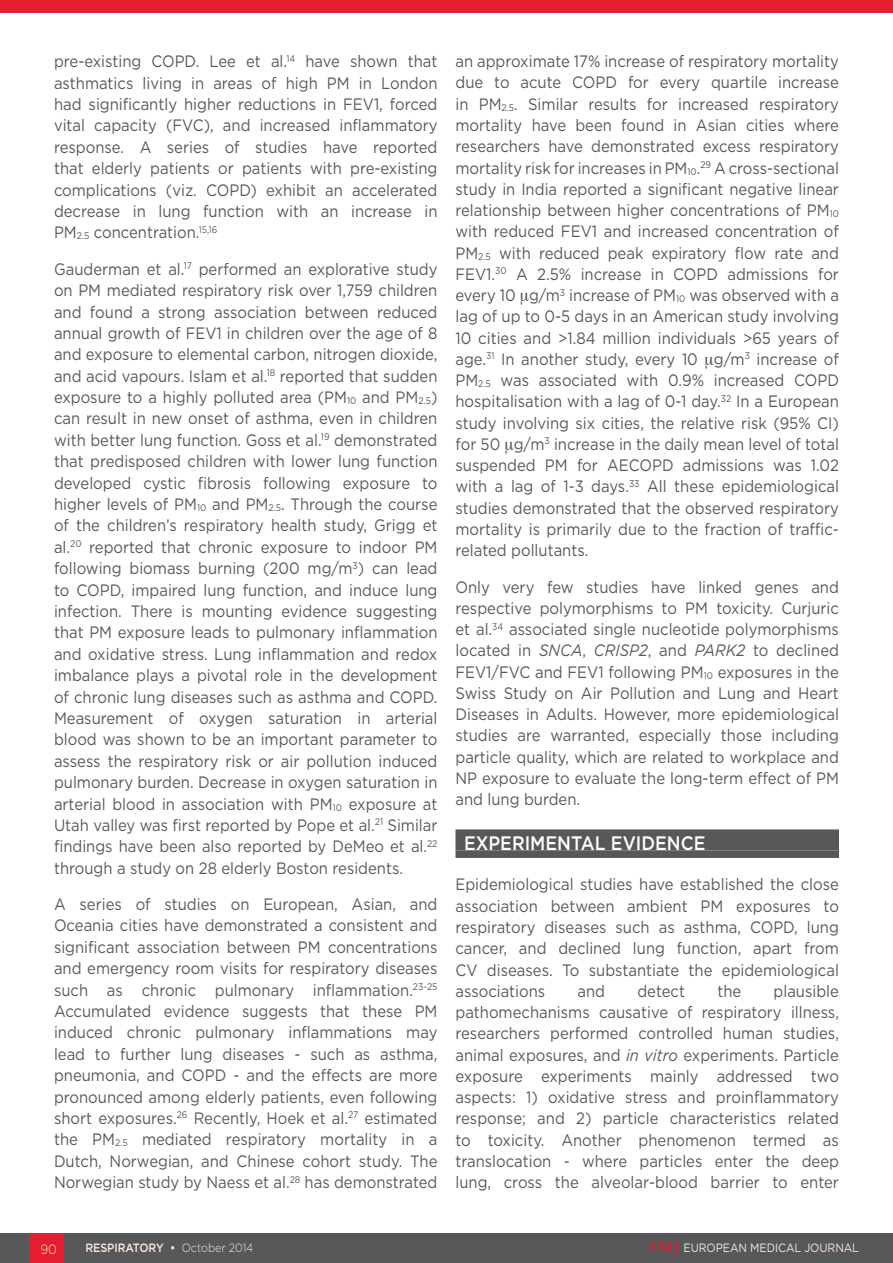
<style>
.page{position:relative;width:893px;height:1263px;background:#fff}
.page>*{position:absolute;margin:0;border:0;box-sizing:border-box;transform-origin:0 0}
.HEADING_1{font:500 19.5px "Gotham";color:#fff;scale:.9 1}
.TEXT_BODY{font:16.5px/21.5px "Gotham";color:#57585a;text-align:justify;scale:.9 1}
.t1{font:300 13.5px "Gotham";color:#fce7de;scale:.9 1}
.t2{font:12px "Gotham";letter-spacing:-.005em;color:#fce7de;scale:.9 1}
.t3{font:500 12px "Gotham";letter-spacing:-.005em;color:#fce7de;scale:.9 1}
.s1{font-size:9.6px}
.s2{font-style:italic}
.s3{font-weight:300}
.s4{font-family:"Palatino Linotype";font-weight:700;font-size:15px;color:#e41d2f}
</style>
<div class="page">
<div style="left:0;top:1233px;width:893px;height:30px;background:#57585a"></div>
<div style="left:30px;top:1233px;width:34px;height:30px;background:#e41d2f"></div>
<div style="left:455px;top:829px;width:384px;height:21px;background:#57585a"></div>
<div style="left:455px;top:850px;width:384px;height:8px;background:#57585a"></div>
<div style="left:0;top:0;width:893px;height:12px;background:#e41d2f"></div>
<p class="TEXT_BODY" style="left:54px;top:50px;width:428px">pre-existing COPD. Lee et al.<sup>14</sup> have shown that asthmatics living in areas of high PM in London had significantly higher reductions in FEV1, forced vital capacity (FVC), and increased inflammatory response. A series of studies have reported that elderly patients or patients with pre-existing complications (viz. COPD) exhibit an accelerated decrease in lung function with an increase in PM<span class="s1">2.5</span> concentration.<sup>15,16</sup></p>
<p class="TEXT_BODY" style="left:54px;top:258px;width:428px">Gauderman et al.<sup>17</sup> performed an explorative study on PM mediated respiratory risk over 1,759 children and found a strong association between reduced annual growth of FEV1 in children over the age of 8 and exposure to elemental carbon, nitrogen dioxide, and acid vapours. Islam et al.<sup>18</sup> reported that sudden exposure to a highly polluted area (PM<span class="s1">10</span> and PM<span class="s1">2.5</span>) can result in new onset of asthma, even in children with better lung function. Goss et al.<sup>19</sup> demonstrated that predisposed children with lower lung function developed cystic fibrosis following exposure to higher levels of PM<span class="s1">10</span> and PM<span class="s1">2.5</span>. Through the course of the children’s respiratory health study, Grigg et al.<sup>20</sup> reported that chronic exposure to indoor PM following biomass burning (200 mg/m<sup>3</sup>) can lead to COPD, impaired lung function, and induce lung infection. There is mounting evidence suggesting that PM exposure leads to pulmonary inflammation and oxidative stress. Lung inflammation and redox imbalance plays a pivotal role in the development of chronic lung diseases such as asthma and COPD.<br>Measurement of oxygen saturation in arterial blood was shown to be an important parameter to assess the respiratory risk or air pollution induced pulmonary burden. Decrease in oxygen saturation in arterial blood in association with PM<span class="s1">10</span> exposure at Utah valley was first reported by Pope et al.<sup>21</sup> Similar findings have been also reported by DeMeo et al.<sup>22 </sup>through a study on 28 elderly Boston residents.</p>
<p class="TEXT_BODY" style="left:54px;top:893px;width:428px">A series of studies on European, Asian, and Oceania cities have demonstrated a consistent and significant association between PM concentrations and emergency room visits for respiratory diseases such as chronic pulmonary inflammation.<sup>23-25<br></sup>Accumulated evidence suggests that these PM induced chronic pulmonary inflammations may lead to further lung diseases - such as asthma, pneumonia, and COPD - and the effects are more pronounced among elderly patients, even following short exposures.<sup>26</sup> Recently, Hoek et al.<sup>27</sup> estimated the PM<span class="s1">2.5</span> mediated respiratory mortality in a Dutch, Norwegian, and Chinese cohort study. The Norwegian study by Naess et al.<sup>28</sup> has demonstrated</p>
<p class="TEXT_BODY" style="left:455px;top:50px;width:428px">an approximate 17% increase of respiratory mortality due to acute COPD for every quartile increase in PM<span class="s1">2.5</span>. Similar results for increased respiratory mortality have been found in Asian cities where researchers have demonstrated excess respiratory mortality risk for increases in PM<span class="s1">10</span>.<sup>29</sup> A cross-sectional study in India reported a significant negative linear relationship between higher concentrations of PM<span class="s1">10 </span>with reduced FEV1 and increased concentration of PM<span class="s1">2.5</span> with reduced peak expiratory flow rate and FEV1.<sup>30</sup> A 2.5% increase in COPD admissions for every 10 g/m<sup>3</sup> increase of PM<span class="s1">10</span> was observed with a lag of up to 0-5 days in an American study involving 10 cities and &gt;1.84 million individuals &gt;65 years of age.<sup>31</sup> In another study, every 10 g/m<sup>3</sup> increase of PM<span class="s1">2.5</span> was associated with 0.9% increased COPD hospitalisation with a lag of 0-1 day.<sup>32</sup> In a European study involving six cities, the relative risk (95% CI) for 50 g/m<sup>3</sup> increase in the daily mean level of total suspended PM for AECOPD admissions was 1.02 with a lag of 1-3 days.<sup>33</sup> All these epidemiological studies demonstrated that the observed respiratory mortality is primarily due to the fraction of traffic&shy;related pollutants.</p>
<p class="TEXT_BODY" style="left:455px;top:576px;width:428px">Only very few studies have linked genes and respective polymorphisms to PM toxicity. Curjuric et al.<sup>34</sup> associated single nucleotide polymorphisms located in <span class="s2">SNCA</span>, <span class="s2">CRISP2</span>, and <span class="s2">PARK2</span> to declined FEV1/FVC and FEV1 following PM<span class="s1">10</span> exposures in the Swiss Study on Air Pollution and Lung and Heart Diseases in Adults. However, more epidemiological studies are warranted, especially those including particle quality, which are related to workplace and NP exposure to evaluate the long-term effect of PM and lung burden.</p>
<p class="HEADING_1" style="left:464px;top:831px;width:270px">EXPERIMENTAL EVIDENCE</p>
<p class="TEXT_BODY" style="left:455px;top:874px;width:428px">Epidemiological studies have established the close association between ambient PM exposures to respiratory diseases such as asthma, COPD, lung cancer, and declined lung function, apart from CV diseases. To substantiate the epidemiological associations</p>
<p class="TEXT_BODY" style="left:455px;top:980px;width:428px;text-indent:318px">plausible pathomechanisms causative of respiratory illness, researchers performed controlled human studies, animal exposures, and <span class="s2">in vitro</span> experiments. Particle exposure experiments mainly addressed two aspects: 1) oxidative stress and proinflammatory response; and 2) particle characteristics related to toxicity. Another phenomenon termed as translocation - where particles enter the deep lung, cross the alveolar-blood barrier to enter</p>
<p class="TEXT_BODY" style="left:578px;top:980px;width:32px">and</p>
<p class="TEXT_BODY" style="left:637px;top:980px;width:54px">detect</p>
<p class="TEXT_BODY" style="left:717px;top:980px;width:28px">the</p>
<p class="t1" style="left:40px;top:1240px;width:20px">90</p>
<p class="t3" style="left:85px;top:1240px;width:188px">RESPIRATORY • <span class="s3">October 2014</span></p>
<p class="t2" style="left:650px;top:1240px;width:234px"><span class="s4">EMJ</span> EUROPEAN MEDICAL JOURNAL</p>
</div>
